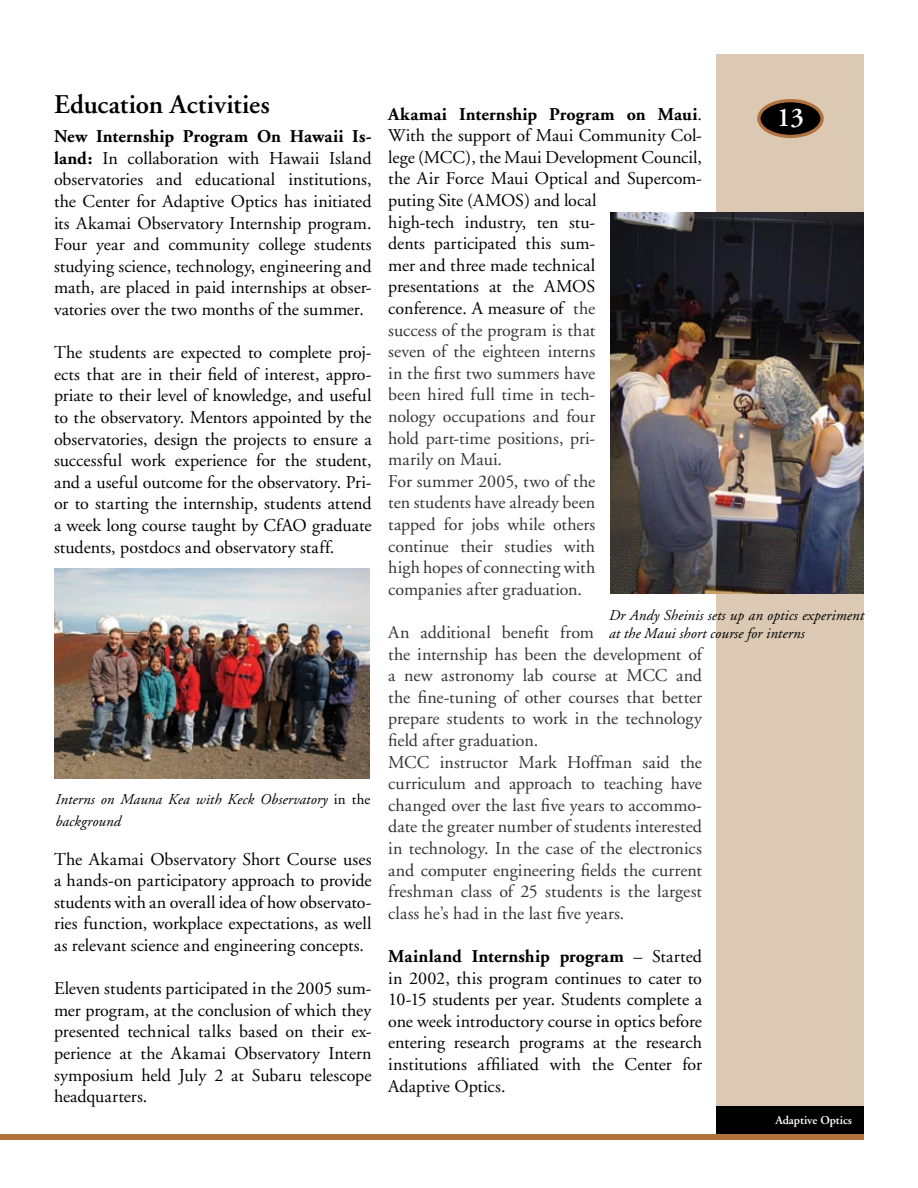
<style>
.page{position:relative;width:918px;height:1188px;background:#fff}
.page>*{position:absolute;margin:0;border:0;box-sizing:border-box;transform-origin:0 0}
.t1{font:600 27px "Adobe Garamond";color:#000}
.t2{font:600 27px "Adobe Garamond";color:#fff}
.t3{font:18px/21.6px "Adobe Garamond";color:#000;text-align:justify}
.t4{font:18px/21.6px "Adobe Garamond";color:#333}
.t5{font:italic 15px/18px "Adobe Garamond";letter-spacing:.005em;color:#000}
.t6{font:italic 15px "Adobe Garamond Pro";letter-spacing:.01em;color:#000}
.t7{font:600 12px "Adobe Garamond";color:#fff}
.s1{font-weight:700}
.s2{font-family:"Adobe Garamond";font-style:normal}
.s3{font-weight:700;color:#000}
.s4{color:#000}
.s5{font-family:"Adobe Garamond Pro"}
</style>
<div class="page">
<div style="left:716px;top:1106px;width:148px;height:28px;background:#000"></div>
<div style="left:0;top:1134px;width:864px;height:6px;background:#b2723e"></div>
<div style="left:716px;top:54px;width:148px;height:1052px;background:#dbc9b3"></div>
<div style="left:759px;top:101px;width:63px;height:35px;background:#000;border-radius:50%"></div>
<div style="left:757px;top:99px;width:67px;height:39px;border:3px solid #b2723e;border-radius:50%"></div>
<img style="left:54px;top:568px;width:316px;height:210px">
<img style="left:610px;top:212px;width:254px;height:382px">
<h1 class="t1" style="left:54px;top:89px;width:217px">Education Activities</h1>
<p class="t3" style="left:54px;top:126px;width:319px"><span class="s1">New Internship Program On Hawaii Is&shy;land:</span> In collaboration with Hawaii Island observatories and educational institutions, the Center for Adaptive Optics has initiated its Akamai Observatory Internship program.<br>Four year and community college students studying science, technology, engineering and math, are placed in paid internships at obser&shy;vatories over the two months of the summer.</p>
<p class="t3" style="left:54px;top:342px;width:319px">The students are expected to complete proj&shy;ects that are in their field of interest, appro&shy;priate to their level of knowledge, and useful to the observatory. Mentors appointed by the observatories, design the projects to ensure a successful work experience for the student, and a useful outcome for the observatory. Pri&shy;or to starting the internship, students attend a week long course taught by CfAO graduate students, postdocs and observatory staff.</p>
<p class="t6" style="left:56px;top:791px;width:316px">Interns on Mauna Kea with Keck Observatory <span class="s2">in the</span></p>
<p class="t5" style="left:56px;top:813px;width:67px">background</p>
<p class="t3" style="left:54px;top:849px;width:319px">The Akamai Observatory Short Course uses a hands-on participatory approach to provide students with an overall idea of how observato&shy;ries function, workplace expectations, as well as relevant science and engineering concepts.</p>
<p class="t3" style="left:54px;top:978px;width:319px">Eleven students participated in the 2005 sum&shy;mer program, at the conclusion of which they presented technical talks based on their ex&shy;perience at the Akamai Observatory Intern symposium held July 2 at Subaru telescope headquarters.</p>
<p class="t4" style="left:388px;top:104px;width:315px"><span class="s3">Akamai Internship Program on Maui</span><span class="s4">.<br>With the support of Maui Community Col&shy;lege (MCC), the Maui Development Council, the Air Force Maui Optical and Supercom&shy;puting Site (AMOS) and local<br>high-tech industry, ten stu-<br>dents participated this sum-<br>mer and three made technical<br>presentations at the AMOS<br>conference. A measure of</span> the<br>success of the program is that<br>seven of the eighteen interns<br>in the first two summers have<br>been hired full time in tech-<br>nology occupations and four<br>hold part-time positions, pri-<br>marily on Maui.<br>For summer 2005, two of the<br>ten students have already been<br>tapped for jobs while others<br>continue their studies with<br>high hopes of connecting with<br>companies after graduation.</p>
<p class="t4" style="left:388px;top:622px;width:315px">An additional benefit from<br>the internship has been the development of a new astronomy lab course at MCC and the fine-tuning of other courses that better prepare students to work in the technology field after graduation.<br>MCC instructor Mark Hoffman said the curriculum and approach to teaching have changed over the last five years to accommo&shy;date the greater number of students interested in technology. In the case of the electronics and computer engineering fields the current freshman class of 25 students is the largest class he’s had in the last five years.</p>
<p class="t3" style="left:388px;top:946px;width:315px"><span class="s1">Mainland Internship program</span> – Started in 2002, this program continues to cater to 10-15 students per year. Students complete a one week introductory course in optics before entering research programs at the research institutions affiliated with the Center for Adaptive <span class="s5">Optics.</span></p>
<h1 class="t2" style="left:777px;top:103px;width:29px">13</h1>
<p class="t5" style="left:609px;top:606px;width:256px">Dr Andy Sheinis sets up an optics experiment at the Maui short course for interns</p>
<p class="t7" style="left:775px;top:1113px;width:78px">Adaptive Optics</p>
</div>
